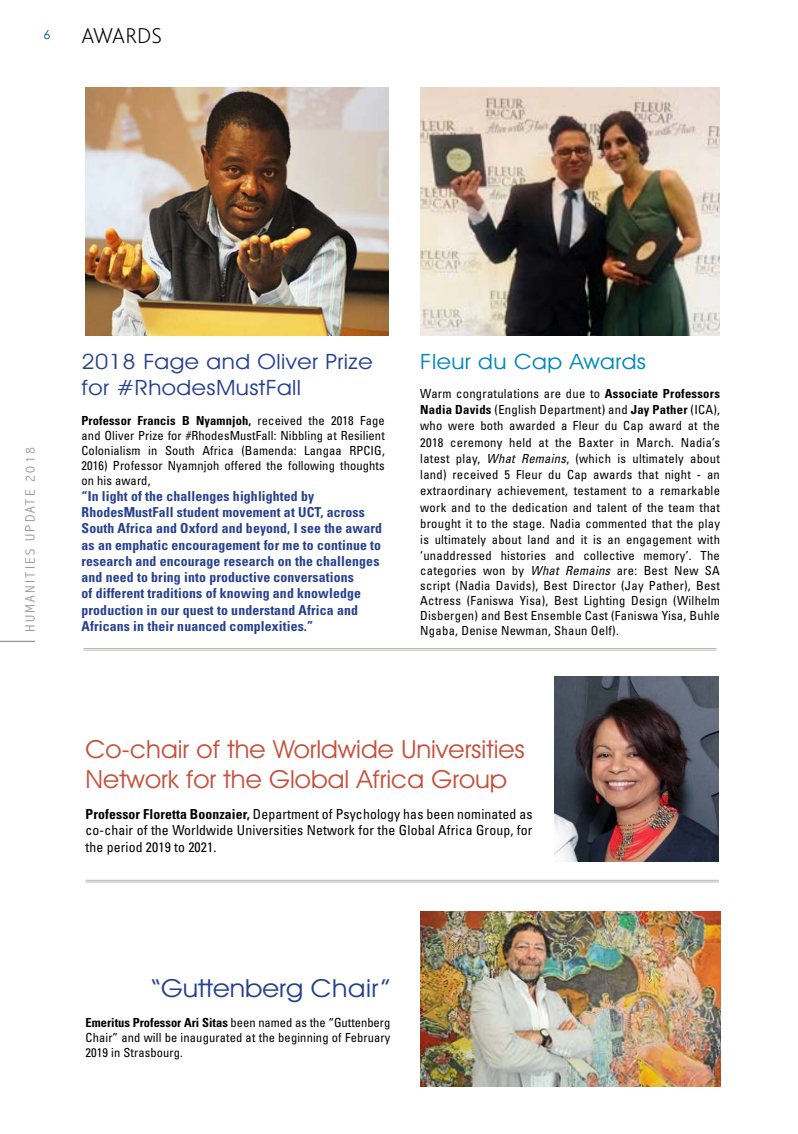
<style>
.page{position:relative;width:798px;height:1134px;background:#fff}
.page>*{position:absolute;margin:0;border:0;box-sizing:border-box;transform-origin:0 0}
.SUB_HEADINGS{font:25px "Avant Garde IT Cby BT";color:#c5513d;scale:1.06 1}
.SUB_HEADINGS-2{font:25px "Avant Garde IT Cby BT";color:#25408f;scale:1.1 1}
.PAGE_INTRO_AT_TOP{font:200 22.5px "Bliss";letter-spacing:.01em;color:#000}
.SUB_HEADINGS-3{font:21.25px/25.5px "Avant Garde IT Cby BT";letter-spacing:.02em;color:#25408f;scale:1.1 1}
.SUB_HEADINGS-4{font:21.25px "Avant Garde IT Cby BT";letter-spacing:.02em;color:#08b;scale:1.1 1}
.BODY_2016_10pt{font:700 condensed 13.75px/16.2px "Univers";letter-spacing:.01em;color:#25408f}
.BODY_2016_10pt-2{font:condensed 13.75px/16.2px "Univers";letter-spacing:.01em;color:#000;text-align:justify}
.t1{font:300 condensed 13.75px "Abadi";letter-spacing:.15em;color:#97999c;scale:1.1 1}
.BODY_2016_10pt-3{font:condensed 12.5px/15px "Univers";letter-spacing:.01em;color:#000;text-align:justify}
.t2{font:12.5px "Century Gothic";color:#005696}
.s1{font-weight:700}
.s2{font-style:italic}
</style>
<div class="page">
<hr style="left:83px;top:648px;width:633px;height:1px;background:#bcb7b3">
<hr style="left:83px;top:650px;width:633px;height:1px;background:#bcb7b3">
<hr style="left:86px;top:880px;width:632px;height:1px;background:#bcb7b3">
<hr style="left:86px;top:881px;width:632px;height:1px;background:#bcb7b3">
<img style="left:420px;top:88px;width:299px;height:248px">
<img style="left:85px;top:88px;width:303px;height:248px">
<img style="left:554px;top:677px;width:164px;height:185px">
<img style="left:420px;top:911px;width:300px;height:175px">
<hr style="left:0;top:641px;width:35px;height:1px;background:#939598">
<p class="t2" style="left:43px;top:27px;width:8px">6</p>
<p class="PAGE_INTRO_AT_TOP" style="left:81px;top:24px;width:82px">AWARDS</p>
<p class="t1" style="left:22px;top:632px;width:170px;rotate:-90deg">HUMANITIES UPDATE 2018</p>
<p class="SUB_HEADINGS-3" style="left:81px;top:349px;width:266px">2018 Fage and Oliver Prize for #RhodesMustFall</p>
<p class="BODY_2016_10pt-3" style="left:81px;top:413px;width:304px"><span class="s1">Professor Francis B Nyamnjoh,</span> received the 2018 Fage and Oliver Prize for #RhodesMustFall: Nibbling at Resilient Colonialism in South Africa (Bamenda: Langaa RPCIG, 2016) Professor Nyamnjoh offered the following thoughts on his award,</p>
<p class="BODY_2016_10pt" style="left:81px;top:488px;width:302px">“In light of the challenges highlighted by RhodesMustFall student movement at UCT, across South Africa and Oxford and beyond, I see the award as an emphatic encouragement for me to continue to research and encourage research on the challenges and need to bring into productive conversations<br>of different traditions of knowing and knowledge production in our quest to understand Africa and Africans in their nuanced complexities.”</p>
<p class="SUB_HEADINGS-4" style="left:420px;top:349px;width:207px">Fleur du Cap Awards</p>
<p class="BODY_2016_10pt-3" style="left:420px;top:385px;width:301px;line-height:16.2px">Warm congratulations are due to <span class="s1">Associate Professors Nadia Davids</span> (English Department) and <span class="s1">Jay Pather</span> (ICA), who were both awarded a Fleur du Cap award at the 2018 ceremony held at the Baxter in March. Nadia’s latest play, <span class="s2">What Remains</span>, (which is ultimately about land) received 5 Fleur du Cap awards that night - an extraordinary achievement, testament to a remarkable work and to the dedication and talent of the team that brought it to the stage. Nadia commented that the play is ultimately about land and it is an engagement with ‘unaddressed histories and collective memory’. The</p>
<p class="BODY_2016_10pt-3" style="left:420px;top:563px;width:301px">categories won by <span class="s2">What Remains</span> are: Best New SA script (Nadia Davids), Best Director (Jay Pather), Best Actress (Faniswa Yisa), Best Lighting Design (Wilhelm Disbergen) and Best Ensemble Cast (Faniswa Yisa, Buhle Ngaba, Denise Newman, Shaun Oelf).</p>
<p class="SUB_HEADINGS" style="left:86px;top:734px;width:416px">Co-chair of the Worldwide Universities</p>
<p class="SUB_HEADINGS" style="left:86px;top:764px;width:399px">Network for the Global Africa Group</p>
<p class="BODY_2016_10pt-2" style="left:86px;top:806px;width:448px"><span class="s1">Professor Floretta Boonzaier,</span> Department of Psychology has been nominated as co-chair of the Worldwide Universities Network for the Global Africa Group, for the period 2019 to 2021.</p>
<p class="SUB_HEADINGS-2" style="left:151px;top:973px;width:219px">“Guttenberg Chair”</p>
<p class="BODY_2016_10pt-3" style="left:86px;top:1015px;width:306px"><span class="s1">Emeritus Professor Ari Sitas</span> been named as the “Guttenberg Chair” and will be inaugurated at the beginning of February 2019 in Strasbourg.</p>
</div>
